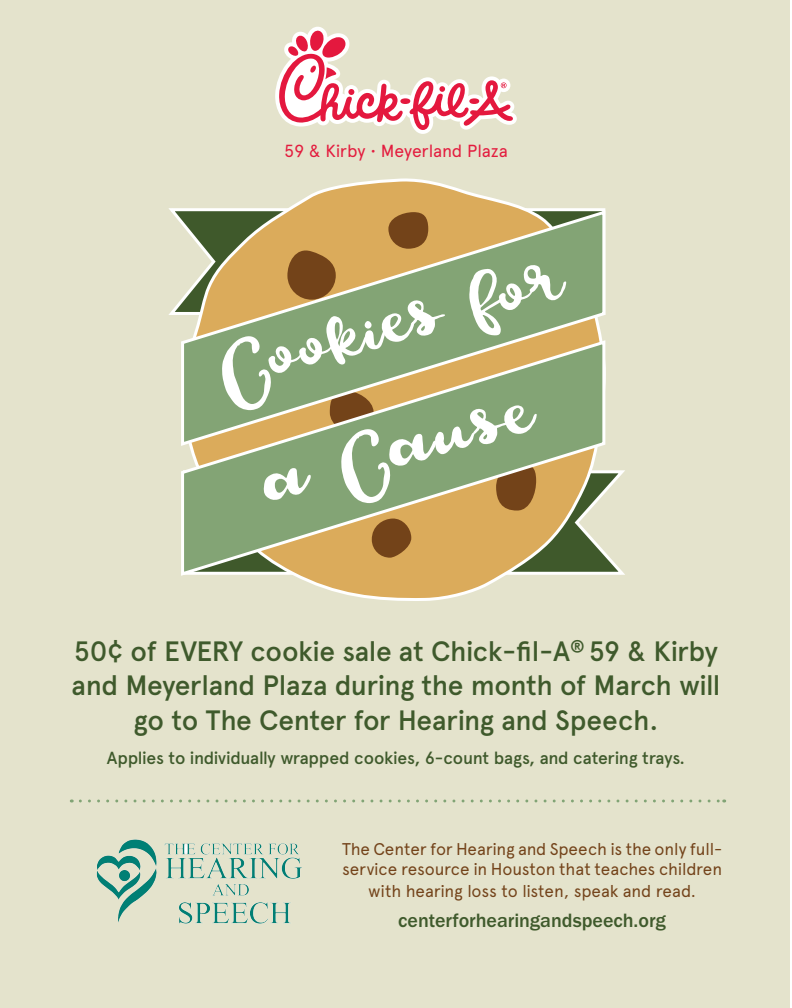
<style>
.page{position:relative;width:792px;height:1008px;background:#fff}
.page>*{position:absolute;margin:0;border:0;box-sizing:border-box;transform-origin:0 0}
.t1{font:160px "Beautify Script";color:#fff}
.t2{font:500 28px/34.5px "Apercu";letter-spacing:-.015em;color:#3f5a2c;text-align:center}
.t3{font:500 20px "Franklin Gothic URW";color:#3f5a2c}
.t4{font:500 17.5px "Apercu";letter-spacing:-.015em;color:#3f5a2c}
.t5{font:17.5px "Apercu";letter-spacing:-.005em;color:#e31c3e}
.t6{font:17px/20.4px "Apercu";letter-spacing:-.01em;color:#74441b}
</style>
<div class="page">
<div style="left:0;top:0;width:790px;height:1008px;background:#e4e3cc"></div>
<svg style="left:608px;top:470px;width:17px;height:105px"></svg>
<svg style="left:174px;top:180px;width:351px;height:421px"></svg>
<svg style="left:180px;top:208px;width:426px;height:130px;background:#a7a36c"></svg>
<svg style="left:180px;top:338px;width:428px;height:240px;background:#a1a672"></svg>
<svg style="left:275px;top:27px;width:242px;height:107px"></svg>
<img style="left:96px;top:839px;width:206px;height:85px">
<svg style="left:80px;top:800px;width:645px;height:2px"></svg>
<p class="t5" style="left:284px;top:141px;width:225px">59 &amp; Kirby • Meyerland Plaza</p>
<p class="t1" style="left:203px;top:303px;width:356px;rotate:-15deg">Cookies for</p>
<p class="t1" style="left:245px;top:417px;width:281px;rotate:-15deg">a Cause</p>
<p class="t2" style="left:72px;top:634px;width:650px">50¢ of EVERY cookie sale at Chick-fil-A<sup>®</sup> 59 &amp; Kirby and Meyerland Plaza during the month of March will go to The Center for Hearing and Speech.</p>
<p class="t4" style="left:107px;top:748px;width:580px">Applies to individually wrapped cookies, 6-count bags, and catering trays.</p>
<p class="t6" style="left:342px;top:839px;width:382px">The Center for Hearing and Speech is the only full&shy;service resource in Houston that teaches children</p>
<p class="t6" style="left:368px;top:881px;width:329px">with hearing loss to listen, speak and read.</p>
<p class="t3" style="left:398px;top:908px;width:269px">centerforhearingandspeech.org</p>
</div>
